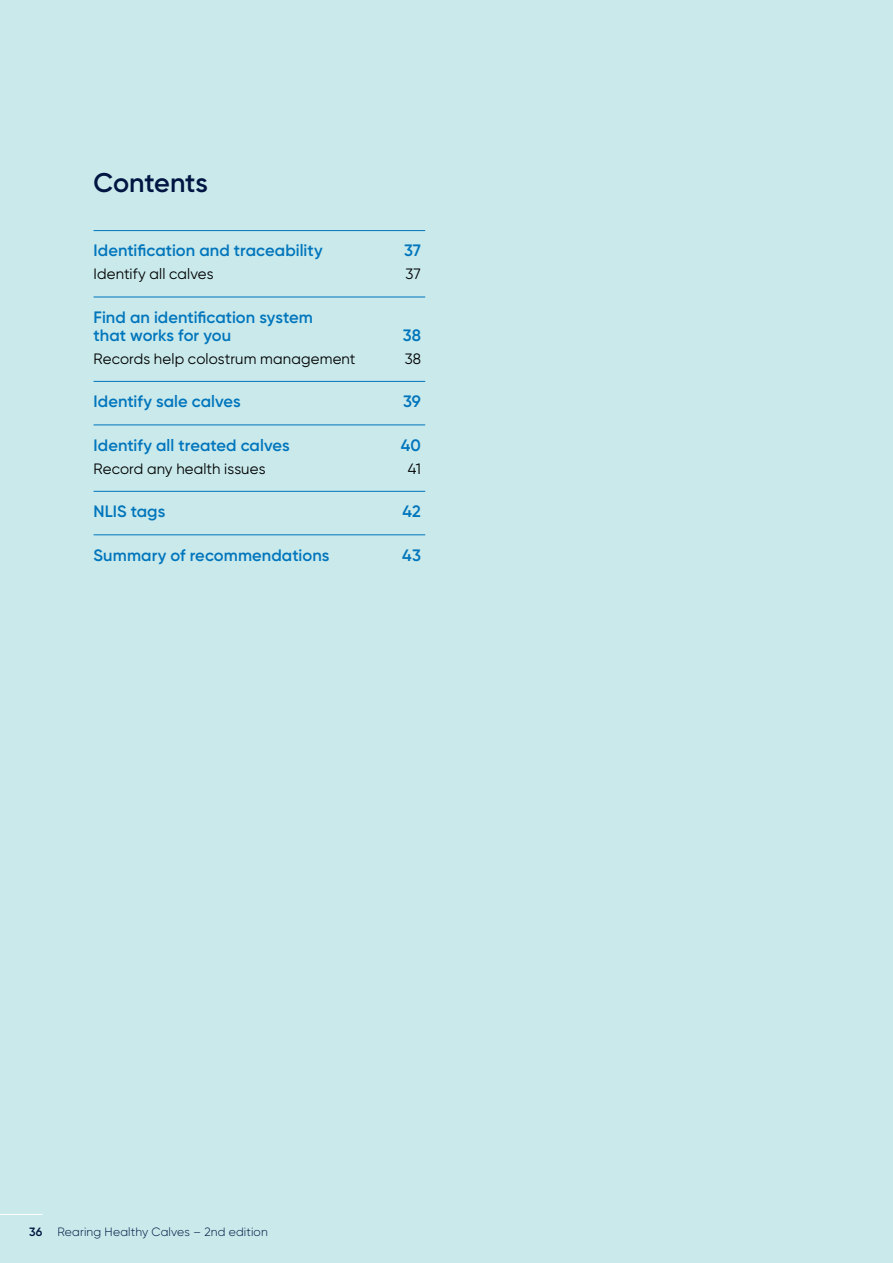
<style>
.page{position:relative;width:893px;height:1263px;background:#fff}
.page>*{position:absolute;margin:0;border:0;box-sizing:border-box;transform-origin:0 0}
.t1{font:600 27px "Gilroy";letter-spacing:-.005em;color:#001541}
.t2{font:600 16.5px/18px "Gilroy";letter-spacing:.005em;color:#0075bc}
.t3{font:15px "Gilroy";letter-spacing:.01em;color:#000}
.t4{font:300 12px "Gilroy";letter-spacing:.015em;color:#001541}
.s1{font-weight:600}
</style>
<div class="page">
<div style="left:0;top:0;width:892px;height:1263px;background:#c9e9eb"></div>
<hr style="left:94px;top:230px;width:331px;height:1px;background:#0075bc">
<hr style="left:94px;top:297px;width:331px;height:1px;background:#0075bc">
<hr style="left:94px;top:381px;width:331px;height:1px;background:#0075bc">
<hr style="left:94px;top:424px;width:331px;height:1px;background:#0075bc">
<hr style="left:94px;top:491px;width:331px;height:1px;background:#0075bc">
<hr style="left:94px;top:534px;width:331px;height:1px;background:#0075bc">
<hr style="left:0;top:1214px;width:43px;height:1px;background:#fff">
<h1 class="t1" style="left:94px;top:165px;width:116px">Contents</h1>
<p class="t2" style="left:94px;top:242px;width:231px">Identification and traceability</p>
<p class="t2" style="left:404px;top:242px;width:18px">37</p>
<p class="t3" style="left:94px;top:265px;width:122px">Identify all calves</p>
<p class="t3" style="left:406px;top:265px;width:17px">37</p>
<p class="t2" style="left:94px;top:308px;width:221px">Find an identification system that works for you</p>
<p class="t2" style="left:403px;top:326px;width:20px">38</p>
<p class="t3" style="left:94px;top:349px;width:263px">Records help colostrum management</p>
<p class="t3" style="left:405px;top:349px;width:18px">38</p>
<p class="t2" style="left:94px;top:392px;width:149px">Identify sale calves</p>
<p class="t2" style="left:403px;top:392px;width:19px">39</p>
<p class="t2" style="left:94px;top:436px;width:198px">Identify all treated calves</p>
<p class="t2" style="left:401px;top:436px;width:22px">40</p>
<p class="t3" style="left:94px;top:459px;width:173px">Record any health issues</p>
<p class="t3" style="left:408px;top:459px;width:15px">41</p>
<p class="t2" style="left:94px;top:502px;width:73px">NLIS tags</p>
<p class="t2" style="left:403px;top:502px;width:20px">42</p>
<p class="t2" style="left:94px;top:546px;width:237px">Summary of recommendations</p>
<p class="t2" style="left:402px;top:546px;width:20px">43</p>
<p class="t4" style="left:29px;top:1225px;width:240px"><span class="s1">36</span> Rearing Healthy Calves – 2nd edition</p>
</div>
